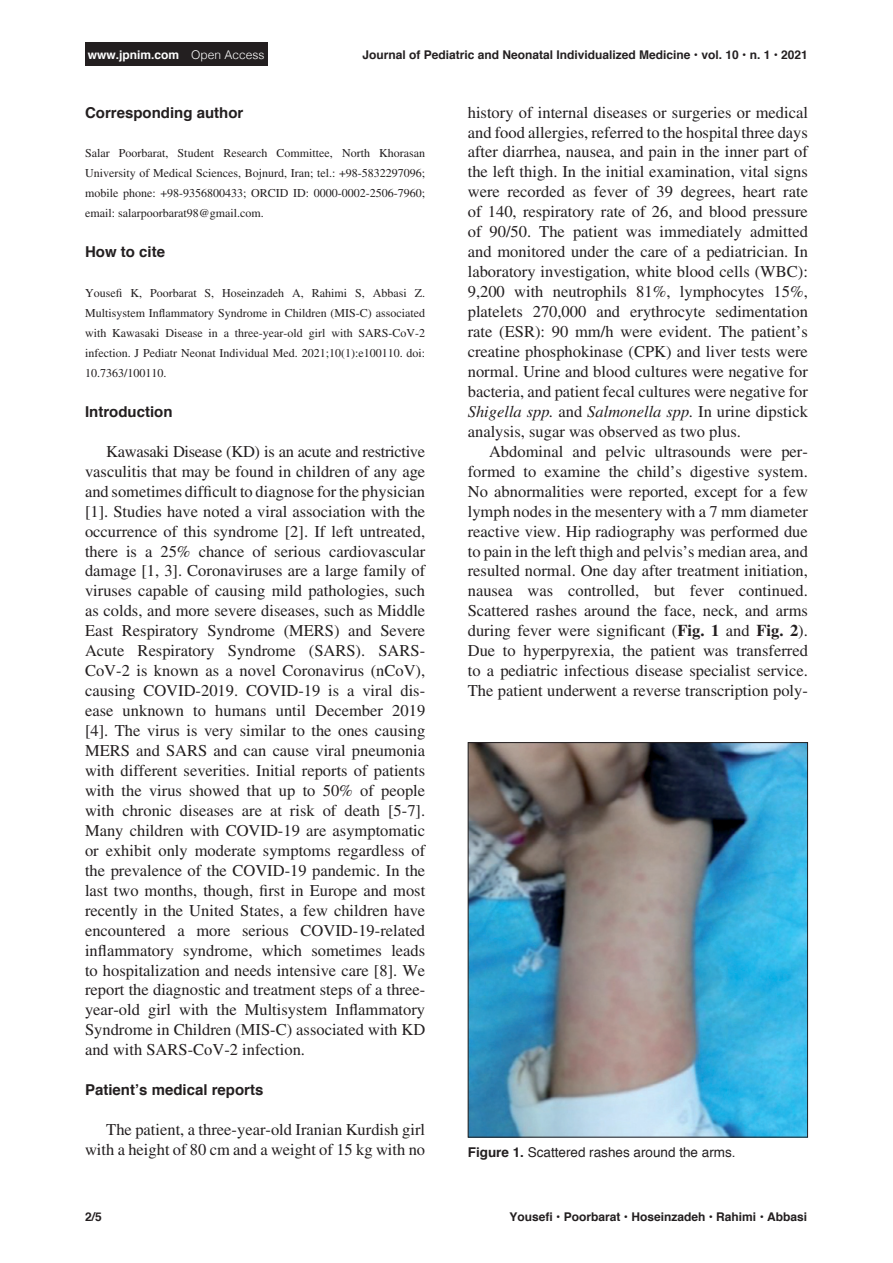
<style>
.page{position:relative;width:893px;height:1263px;background:#fff}
.page>*{position:absolute;margin:0;border:0;box-sizing:border-box;transform-origin:0 0}
.Body1{font:16.5px/20px "Times LT Std";color:#231f20;text-align:justify}
.Heading2{font:700 15px "Helvetica";color:#231f20}
.t1{font:13.5px "Helvetica";color:#231f20}
.Body3{font:12px/20px "Times LT Std";color:#231f20;text-align:justify}
.Footer_Left{font:700 12px "Helvetica";color:#231f20}
.Heading2-2{font:700 12px "Helvetica";color:#fff}
.Page_Left{font:700 12px "Helvetica";color:#231f20}
.s1{font-weight:300}
.s2{font-style:italic}
.s3{font-weight:700}
</style>
<div class="page">
<div style="left:85px;top:43px;width:182px;height:23px;background:#231f20"></div>
<img style="left:470px;top:744px;width:336px;height:391px">
<div style="left:468px;top:742px;width:340px;height:395px;border:1px solid #231f20"></div>
<p class="Heading2-2" style="left:88px;top:45px;width:178px">www.jpnim.com <span class="s1">Open Access</span></p>
<p class="Footer_Left" style="left:362px;top:45px;width:447px">Journal of Pediatric and Neonatal Individualized Medicine • vol. 10 • n. 1 • 2021</p>
<p class="Heading2" style="left:85px;top:100px;width:160px">Corresponding author</p>
<p class="Body3" style="left:85px;top:143px;width:342px">Salar Poorbarat, Student Research Committee, North Khorasan University of Medical Sciences, Bojnurd, Iran; tel.: +98-5832297096; mobile phone: +98-9356800433; ORCID ID: 0000-0002-2506-7960; email: salarpoorbarat98@gmail.com.</p>
<p class="Heading2" style="left:85px;top:240px;width:82px">How to cite</p>
<p class="Body3" style="left:85px;top:283px;width:342px">Yousefi K, Poorbarat S, Hoseinzadeh A, Rahimi S, Abbasi Z.<br>Multisystem Inflammatory Syndrome in Children (MIS-C) associated with Kawasaki Disease in a three-year-old girl with SARS-CoV-2 infection. J Pediatr Neonat Individual Med. 2021;10(1):e100110. doi:<br>10.7363/100110.</p>
<p class="Heading2" style="left:85px;top:399px;width:89px">Introduction</p>
<p class="Body1" style="left:85px;top:441px;width:342px;text-indent:21px">Kawasaki Disease (KD) is an acute and restrictive vasculitis that may be found in children of any age and sometimes difficult to diagnose for the physician [1]. Studies have noted a viral association with the occurrence of this syndrome [2]. If left untreated, there is a 25% chance of serious cardiovascular damage [1, 3]. Coronaviruses are a large family of viruses capable of causing mild pathologies, such as colds, and more severe diseases, such as Middle East Respiratory Syndrome (MERS) and Severe Acute Respiratory Syndrome (SARS). SARS-CoV-2 is known as a novel Coronavirus (nCoV), causing COVID-2019. COVID-19 is a viral dis&shy;ease unknown to humans until December 2019 [4]. The virus is very similar to the ones causing MERS and SARS and can cause viral pneumonia with different severities. Initial reports of patients with the virus showed that up to 50% of people with chronic diseases are at risk of death [5-7].<br>Many children with COVID-19 are asymptomatic or exhibit only moderate symptoms regardless of the prevalence of the COVID-19 pandemic. In the last two months, though, first in Europe and most recently in the United States, a few children have encountered a more serious COVID-19-related inflammatory syndrome, which sometimes leads to hospitalization and needs intensive care [8]. We report the diagnostic and treatment steps of a three&shy;year-old girl with the Multisystem Inflammatory Syndrome in Children (MIS-C) associated with KD and with SARS-CoV-2 infection.</p>
<p class="Heading2" style="left:85px;top:1078px;width:180px">Patient’s medical reports</p>
<p class="Body1" style="left:85px;top:1119px;width:342px;text-align:right">The patient, a three-year-old Iranian Kurdish girl with a height of 80 cm and a weight of 15 kg with no</p>
<p class="Body1" style="left:468px;top:102px;width:342px">history of internal diseases or surgeries or medical and food allergies, referred to the hospital three days after diarrhea, nausea, and pain in the inner part of the left thigh. In the initial examination, vital signs were recorded as fever of 39 degrees, heart rate of 140, respiratory rate of 26, and blood pressure of 90/50. The patient was immediately admitted and monitored under the care of a pediatrician. In laboratory investigation, white blood cells (WBC):<br>9,200 with neutrophils 81%, lymphocytes 15%, platelets 270,000 and erythrocyte sedimentation rate (ESR): 90 mm/h were evident. The patient’s creatine phosphokinase (CPK) and liver tests were normal. Urine and blood cultures were negative for bacteria, and patient fecal cultures were negative for <span class="s2">Shigella spp.</span> and <span class="s2">Salmonella spp.</span> In urine dipstick analysis, sugar was observed as two plus.</p>
<p class="Body1" style="left:468px;top:441px;width:342px;text-indent:21px">Abdominal and pelvic ultrasounds were per&shy;formed to examine the child’s digestive system.<br>No abnormalities were reported, except for a few lymph nodes in the mesentery with a 7 mm diameter reactive view. Hip radiography was performed due to pain in the left thigh and pelvis’s median area, and resulted normal. One day after treatment initiation, nausea was controlled, but fever continued.<br>Scattered rashes around the face, neck, and arms during fever were significant (<span class="s3">Fig. 1</span> and <span class="s3">Fig. 2</span>).<br>Due to hyperpyrexia, the patient was transferred to a pediatric infectious disease specialist service.<br>The patient underwent a reverse transcription poly-</p>
<p class="t1" style="left:468px;top:1141px;width:269px"><span class="s3">Figure 1.</span> Scattered rashes around the arms.</p>
<p class="Page_Left" style="left:85px;top:1207px;width:18px">2/5</p>
<p class="Footer_Left" style="left:510px;top:1207px;width:299px">Yousefi • Poorbarat • Hoseinzadeh • Rahimi • Abbasi</p>
</div>
